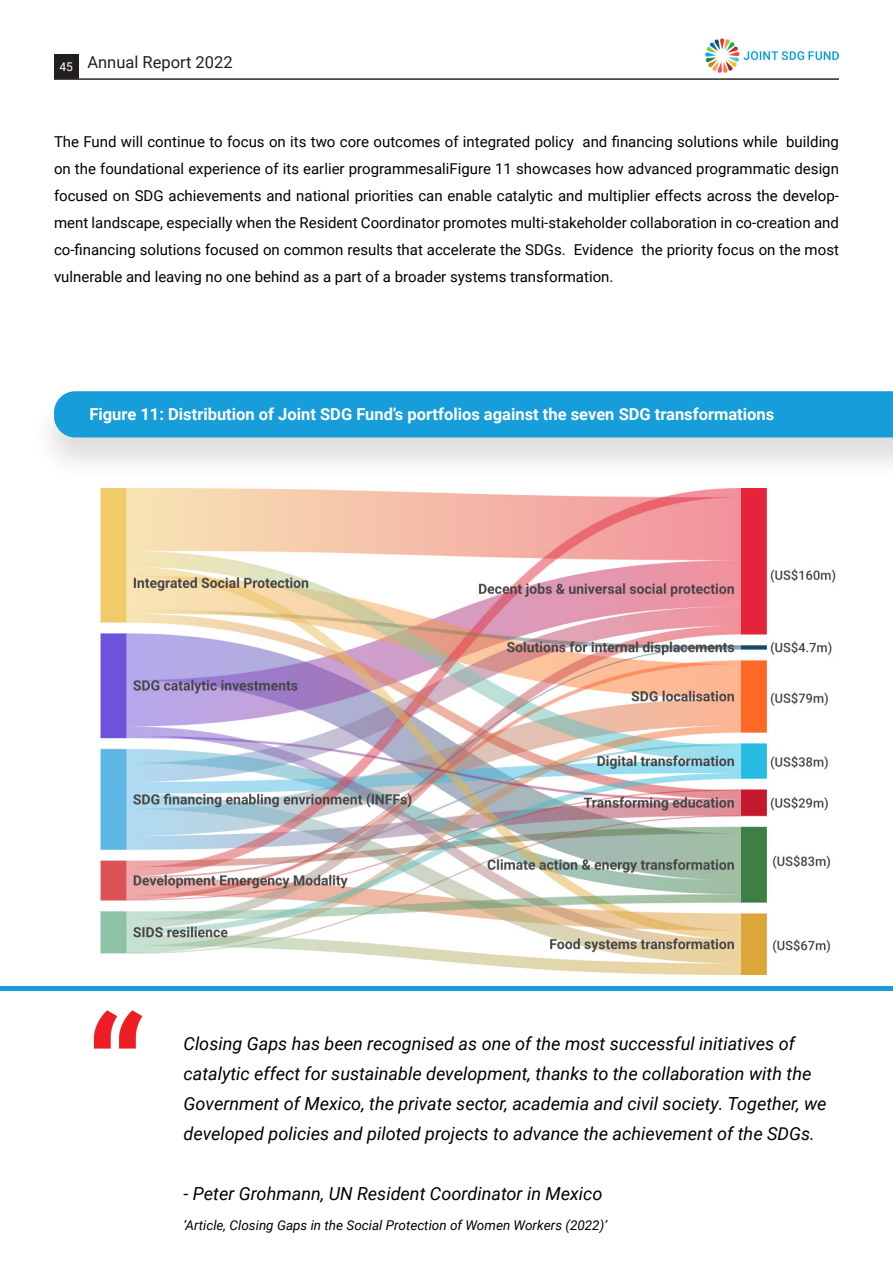
<style>
.page{position:relative;width:893px;height:1263px;background:#fff}
.page>*{position:absolute;margin:0;border:0;box-sizing:border-box;transform-origin:0 0}
.Paragraph_Style_50{font:700 150px "Roboto";color:#ee1d23}
.Paragraph_Style_51{font:italic 18px/30px "Roboto";color:#000}
.Paragraph_Style_59{font:700 16.5px "Roboto";color:#fff}
.t1{font:16.5px "Roboto";color:#231f20}
.Paragraph_Style_15{font:15px/27px "Roboto";color:#000;text-align:justify}
.Paragraph_Style_51-2{font:italic 13.5px "Roboto";color:#000}
</style>
<div class="page">
<div style="left:54px;top:54px;width:24px;height:24px;background:#231f20"></div>
<hr style="left:54px;top:78px;width:785px;height:2px;background:#2b292a">
<img style="left:706px;top:38px;width:133px;height:35px">
<div style="left:31px;top:388px;width:862px;height:94px;background:#231f20;opacity:.15"></div>
<div style="left:54px;top:391px;width:839px;height:46px;background:#179dd9"></div>
<hr style="left:0;top:986px;width:893px;height:4px;background:#179dd9">
<img style="left:100px;top:488px;width:736px;height:487px">
<p class="t1" style="left:59px;top:51px;width:175px"><sub>45</sub> Annual Report 2022</p>
<p class="Paragraph_Style_15" style="left:54px;top:127px;width:786px">The Fund will continue to focus on its two core outcomes of integrated policy and financing solutions while building on the foundational experience of its earlier programmesaliFigure 11 showcases how advanced programmatic design focused on SDG achievements and national priorities can enable catalytic and multiplier effects across the develop&shy;ment landscape, especially when the Resident Coordinator promotes multi-stakeholder collaboration in co-creation and co-financing solutions focused on common results that accelerate the SDGs. Evidence the priority focus on the most vulnerable and leaving no one behind as a part of a broader systems transformation.</p>
<p class="Paragraph_Style_59" style="left:89px;top:402px;width:686px">Figure 11: Distribution of Joint SDG Fund’s portfolios against the seven SDG transformations</p>
<p class="Paragraph_Style_50" style="left:86px;top:967px;width:62px">“</p>
<p class="Paragraph_Style_51" style="left:184px;top:1028px;width:645px">Closing Gaps has been recognised as one of the most successful initiatives of catalytic effect for sustainable development, thanks to the collaboration with the Government of Mexico, the private sector, academia and civil society. Together, we developed policies and piloted projects to advance the achievement of the SDGs.</p>
<p class="Paragraph_Style_51" style="left:184px;top:1178px;width:420px">- Peter Grohmann, UN Resident Coordinator in Mexico</p>
<p class="Paragraph_Style_51-2" style="left:184px;top:1215px;width:425px">‘Article, Closing Gaps in the Social Protection of Women Workers (2022)’</p>
</div>
